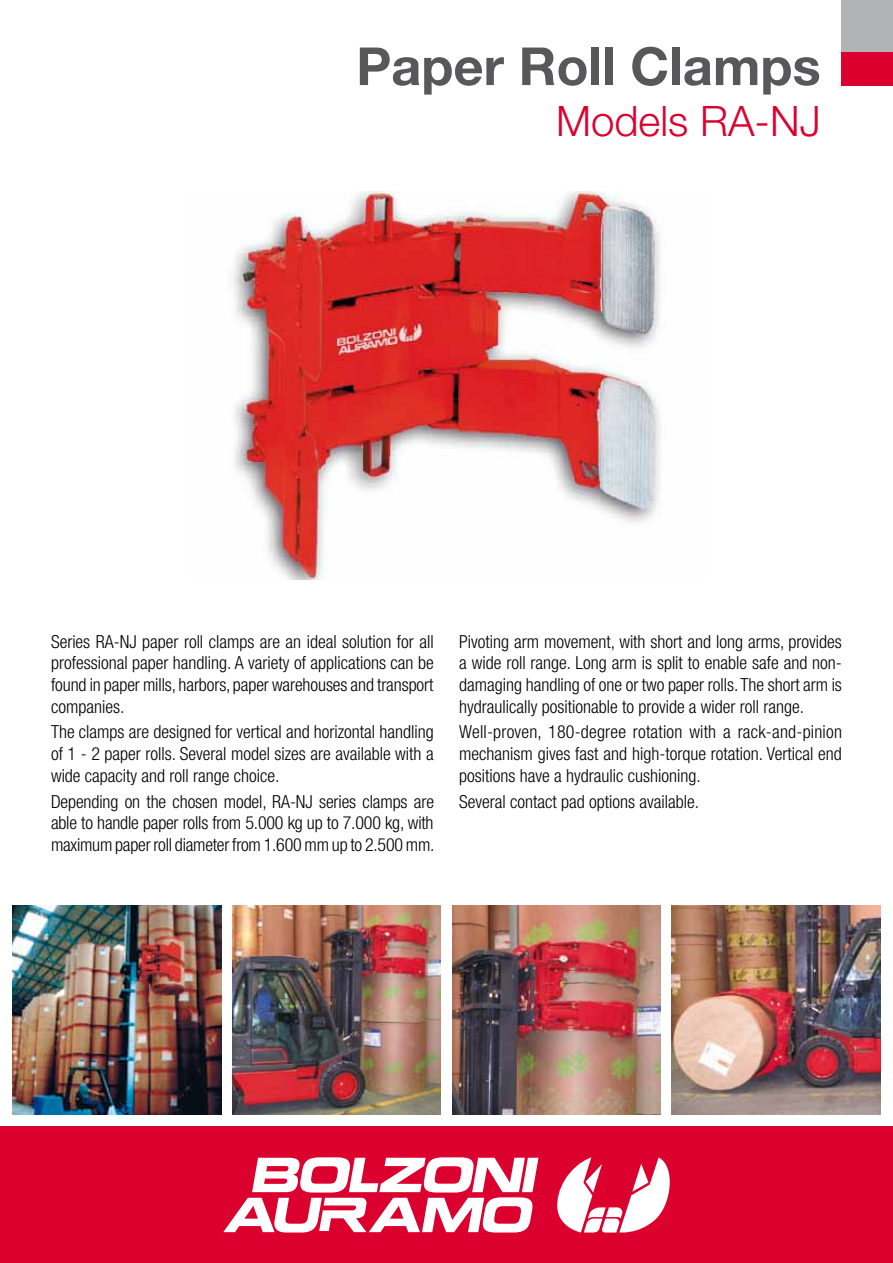
<style>
.page{position:relative;width:893px;height:1263px;background:#fff}
.page>*{position:absolute;margin:0;border:0;box-sizing:border-box;transform-origin:0 0}
.t1{font:700 52.5px "Helvetica Neue LT Std";color:#58585a}
.t2{font:300 42px "Helvetica Neue LT Std";color:#dc002e}
.t3{font:300 condensed 18px/21.6px "Helvetica Neue LT Std";color:#000;text-align:justify}
</style>
<div class="page">
<div style="left:0;top:1127px;width:893px;height:136px;background:#dc002e"></div>
<svg style="left:557px;top:1157px;width:113px;height:76px"></svg>
<svg style="left:223px;top:1157px;width:315px;height:75px"></svg>
<img style="left:233px;top:191px;width:427px;height:389px">
<div style="left:842px;top:51px;width:51px;height:34px;background:#dc002e"></div>
<div style="left:842px;top:0;width:51px;height:51px;background:#b1b3b4"></div>
<img style="left:672px;top:906px;width:208px;height:208px">
<img style="left:232px;top:906px;width:209px;height:208px">
<img style="left:452px;top:906px;width:208px;height:208px">
<img style="left:13px;top:906px;width:208px;height:208px">
<h1 class="t1" style="left:356px;top:34px;width:466px">Paper Roll Clamps</h1>
<h2 class="t2" style="left:556px;top:96px;width:266px">Models RA-NJ</h2>
<p class="t3" style="left:51px;top:630px;width:384px">Series RA-NJ paper roll clamps are an ideal solution for all professional paper handling. A variety of applications can be found in paper mills, harbors, paper warehouses and transport companies.</p>
<p class="t3" style="left:51px;top:721px;width:384px">The clamps are designed for vertical and horizontal handling of 1 - 2 paper rolls. Several model sizes are available with a wide capacity and roll range choice.</p>
<p class="t3" style="left:51px;top:790px;width:385px">Depending on the chosen model, RA-NJ series clamps are able to handle paper rolls from 5.000 kg up to 7.000 kg, with maximum paper roll diameter from 1.600 mm up to 2.500 mm.</p>
<p class="t3" style="left:459px;top:630px;width:384px">Pivoting arm movement, with short and long arms, provides a wide roll range. Long arm is split to enable safe and non&shy;damaging handling of one or two paper rolls. The short arm is hydraulically positionable to provide a wider roll range.</p>
<p class="t3" style="left:459px;top:721px;width:384px">Well-proven, 180-degree rotation with a rack-and-pinion mechanism gives fast and high-torque rotation. Vertical end positions have a hydraulic cushioning.</p>
<p class="t3" style="left:459px;top:790px;width:241px">Several contact pad options available.</p>
</div>
